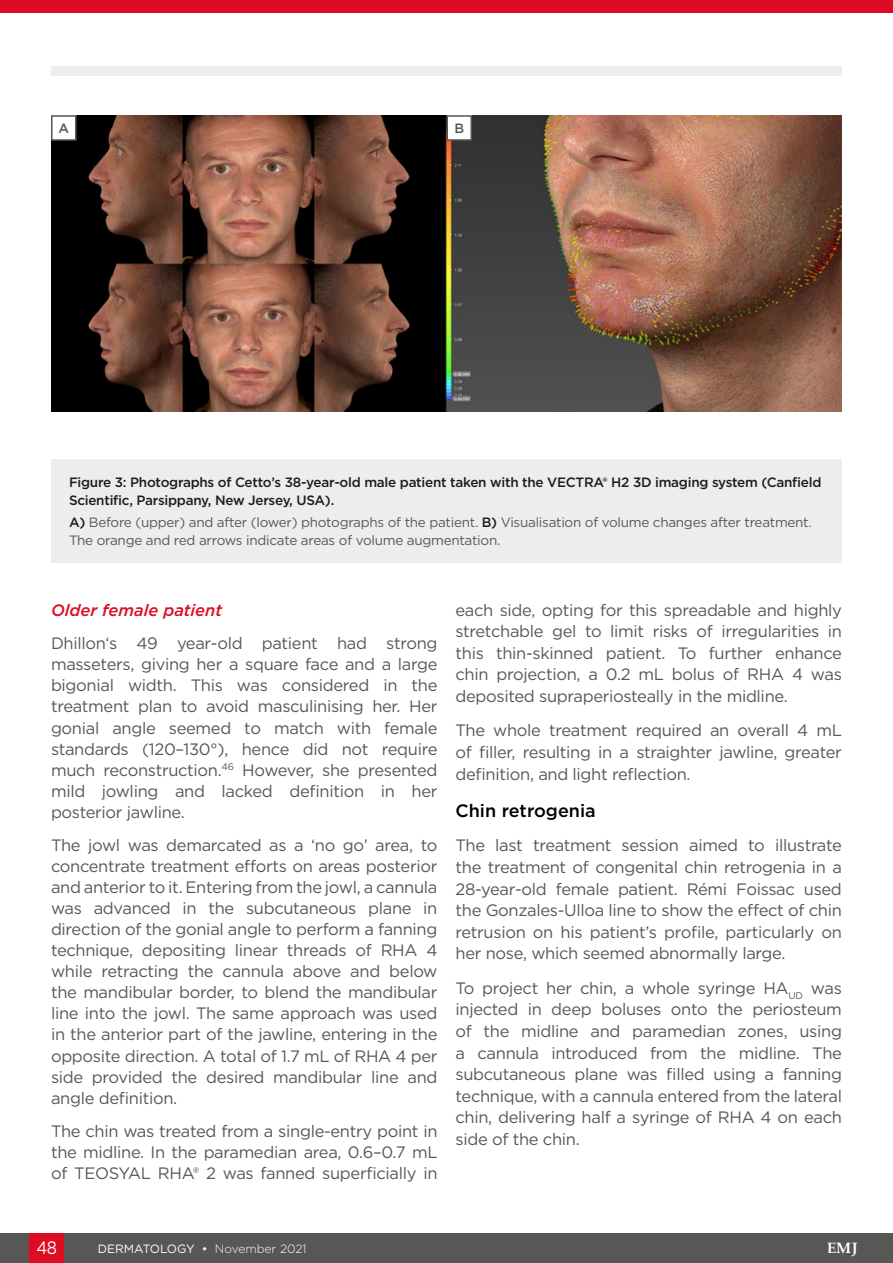
<style>
.page{position:relative;width:893px;height:1263px;background:#fff}
.page>*{position:absolute;margin:0;border:0;box-sizing:border-box;transform-origin:0 0}
.H3__Heading_3{font:500 18px "Gotham";color:#000}
.t1{font:18px "Gotham";color:#fff;scale:.9 1}
.Body_Text__Justifica{font:16.5px/21px "Gotham";letter-spacing:-.02em;color:#575756;text-align:justify}
.H4__Heading_4{font:italic 500 16.5px "Gotham";color:#dc0c23}
.t2{font:700 15px "Palatino Linotype";color:#fff}
.t3{font:13.5px/18px "Gotham";letter-spacing:-.02em;color:#575756}
.t4{font:500 13.5px/18px "Gotham";letter-spacing:-.02em;color:#1d1d1d}
.t5{font:500 13.5px "Gotham";color:#575756}
.t6{font:12px "Gotham";color:#fff}
.s1{font-weight:500;color:#1d1d1d}
.s2{font-weight:300}
</style>
<div class="page">
<div style="left:0;top:1233px;width:893px;height:30px;background:#575756"></div>
<div style="left:30px;top:1233px;width:34px;height:30px;background:#dc0c23"></div>
<div style="left:0;top:0;width:893px;height:13px;background:#dc0c23"></div>
<div style="left:51px;top:67px;width:791px;height:9px;background:#ededed"></div>
<div style="left:51px;top:459px;width:791px;height:104px;background:#ededed"></div>
<img style="left:51px;top:115px;width:791px;height:296px">
<div style="left:52px;top:116px;width:24px;height:24px;background:#fff"></div>
<div style="left:51px;top:115px;width:26px;height:26px;border:2px solid #575756"></div>
<div style="left:447px;top:116px;width:24px;height:24px;background:#fff"></div>
<div style="left:446px;top:115px;width:26px;height:26px;border:2px solid #575756"></div>
<p class="t5" style="left:58px;top:119px;width:12px">A</p>
<p class="t5" style="left:454px;top:119px;width:11px">B</p>
<p class="t4" style="left:69px;top:473px;width:754px">Figure 3: Photographs of Cetto’s 38-year-old male patient taken with the VECTRA® H2 3D imaging system (Canfield<br>Scientific, Parsippany, New Jersey, USA).</p>
<p class="t3" style="left:69px;top:513px;width:744px"><span class="s1">A)</span> Before (upper) and after (lower) photographs of the patient. <span class="s1">B)</span> Visualisation of volume changes after treatment.<br>The orange and red arrows indicate areas of volume augmentation.</p>
<p class="H4__Heading_4" style="left:51px;top:599px;width:173px">Older female patient</p>
<p class="Body_Text__Justifica" style="left:51px;top:633px;width:388px">Dhillon‘s 49 year-old patient had strong masseters, giving her a square face and a large bigonial width. This was considered in the treatment plan to avoid masculinising her. Her gonial angle seemed to match with female standards (120–130°), hence did not require much reconstruction.<sup>46</sup> However, she presented mild jowling and lacked definition in her posterior jawline.</p>
<p class="Body_Text__Justifica" style="left:51px;top:835px;width:388px">The jowl was demarcated as a ‘no go’ area, to concentrate treatment efforts on areas posterior and anterior to it. Entering from the jowl, a cannula was advanced in the subcutaneous plane in direction of the gonial angle to perform a fanning technique, depositing linear threads of RHA 4 while retracting the cannula above and below the mandibular border, to blend the mandibular line into the jowl. The same approach was used in the anterior part of the jawline, entering in the opposite direction. A total of 1.7 mL of RHA 4 per side provided the desired mandibular line and angle definition.</p>
<p class="Body_Text__Justifica" style="left:51px;top:1120px;width:388px">The chin was treated from a single-entry point in the midline. In the paramedian area, 0.6–0.7 mL of TEOSYAL RHA® 2 was fanned superficially in</p>
<p class="Body_Text__Justifica" style="left:455px;top:599px;width:388px;line-height:21.6px">each side, opting for this spreadable and highly stretchable gel to limit risks of irregularities in this thin-skinned patient. To further enhance chin projection, a 0.2 mL bolus of RHA 4 was deposited supraperiosteally in the midline.</p>
<p class="Body_Text__Justifica" style="left:455px;top:719px;width:388px;line-height:21.6px">The whole treatment required an overall 4 mL of filler, resulting in a straighter jawline, greater definition, and light reflection.</p>
<p class="H3__Heading_3" style="left:455px;top:799px;width:142px">Chin retrogenia</p>
<p class="Body_Text__Justifica" style="left:455px;top:834px;width:388px;line-height:21.6px">The last treatment session aimed to illustrate the treatment of congenital chin retrogenia in a 28-year-old female patient. Rémi Foissac used the Gonzales-Ulloa line to show the effect of chin retrusion on his patient’s profile, particularly on her nose, which seemed abnormally large.</p>
<p class="Body_Text__Justifica" style="left:455px;top:977px;width:388px;line-height:21.6px">To project her chin, a whole syringe HA<sub>UD</sub> was injected in deep boluses onto the periosteum of the midline and paramedian zones, using a cannula introduced from the midline. The subcutaneous plane was filled using a fanning technique, with a cannula entered from the lateral chin, delivering half a syringe of RHA 4 on each side of the chin.</p>
<p class="t1" style="left:36px;top:1236px;width:25px">48</p>
<p class="t6" style="left:98px;top:1241px;width:210px">DERMATOLOGY • <span class="s2">November 2021</span></p>
<p class="t2" style="left:827px;top:1238px;width:32px">EMJ</p>
</div>
